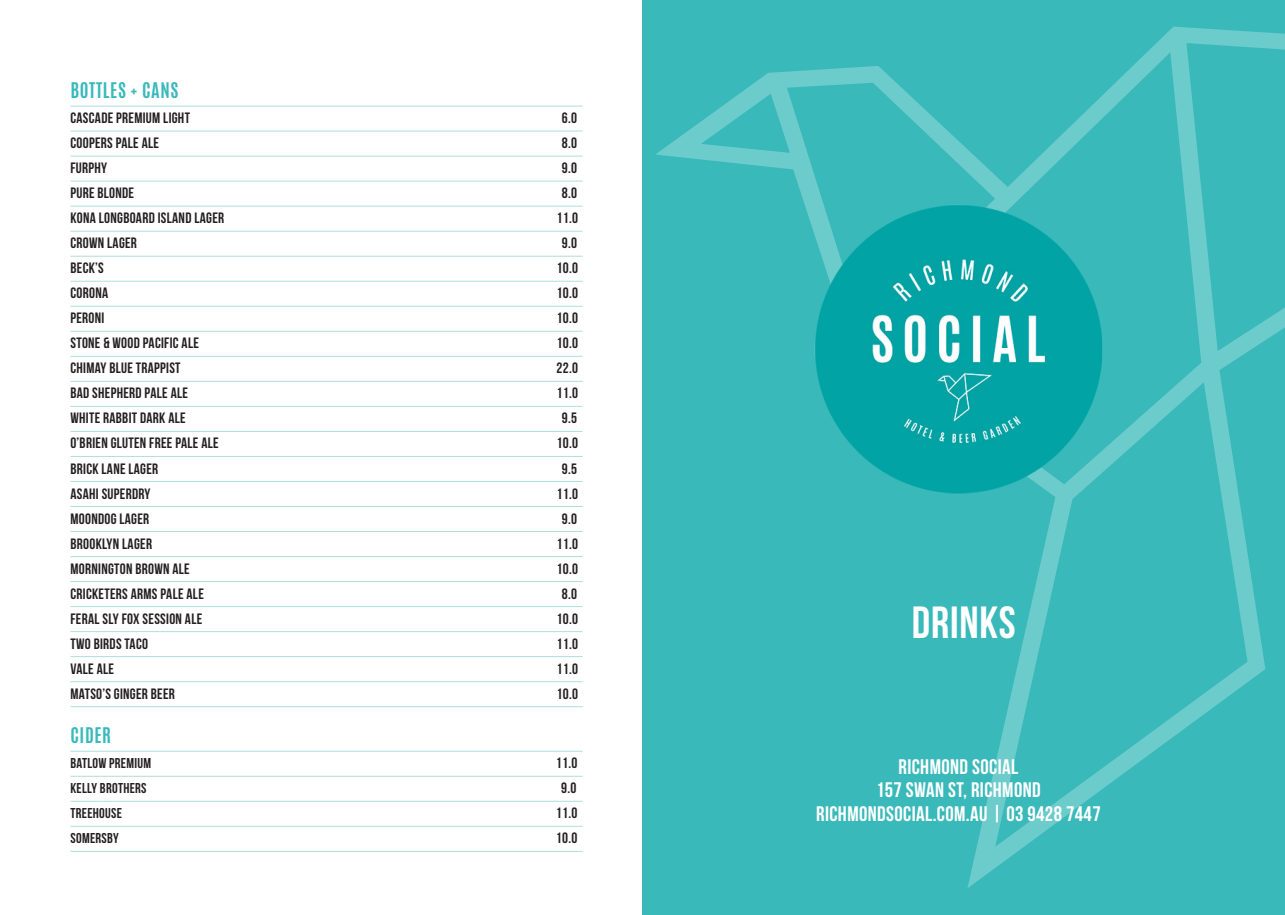
<style>
.page{position:relative;width:1285px;height:915px;background:#fff}
.page>*{position:absolute;margin:0;border:0;box-sizing:border-box;transform-origin:0 0}
.BEERS{font:45px "Bebas Neue";letter-spacing:.02em;color:#fff}
.BEERS-2{font:21px "Bebas Neue";letter-spacing:.02em;color:#fff}
.body{font:700 18px "Antonio";letter-spacing:.035em;color:#3ab9ba}
.body-2{font:15px "Bebas Neue";letter-spacing:.02em;color:#231f20}
.body-3{font:14.25px "Bebas Neue";letter-spacing:.02em;color:#231f20}
</style>
<div class="page">
<div style="left:642px;top:0;width:642px;height:914px;background:#3ab9ba"></div>
<svg style="left:655px;top:27px;width:629px;height:861px"></svg>
<img style="left:807px;top:196px;width:304px;height:304px">
<hr style="left:70px;top:106px;width:512px;height:1px;background:#afdddc">
<hr style="left:70px;top:131px;width:512px;height:1px;background:#afdddc">
<hr style="left:70px;top:156px;width:512px;height:1px;background:#afdddc">
<hr style="left:70px;top:181px;width:512px;height:1px;background:#afdddc">
<hr style="left:70px;top:206px;width:512px;height:1px;background:#afdddc">
<hr style="left:70px;top:231px;width:512px;height:1px;background:#afdddc">
<hr style="left:70px;top:256px;width:512px;height:1px;background:#afdddc">
<hr style="left:70px;top:281px;width:512px;height:1px;background:#afdddc">
<hr style="left:70px;top:306px;width:512px;height:1px;background:#afdddc">
<hr style="left:70px;top:331px;width:512px;height:1px;background:#afdddc">
<hr style="left:70px;top:356px;width:512px;height:1px;background:#afdddc">
<hr style="left:70px;top:381px;width:512px;height:1px;background:#afdddc">
<hr style="left:70px;top:406px;width:512px;height:1px;background:#afdddc">
<hr style="left:70px;top:431px;width:512px;height:1px;background:#afdddc">
<hr style="left:70px;top:456px;width:512px;height:1px;background:#afdddc">
<hr style="left:70px;top:481px;width:512px;height:1px;background:#afdddc">
<hr style="left:70px;top:506px;width:512px;height:1px;background:#afdddc">
<hr style="left:70px;top:531px;width:512px;height:1px;background:#afdddc">
<hr style="left:70px;top:556px;width:512px;height:1px;background:#afdddc">
<hr style="left:70px;top:581px;width:512px;height:1px;background:#afdddc">
<hr style="left:70px;top:606px;width:512px;height:1px;background:#afdddc">
<hr style="left:70px;top:631px;width:512px;height:1px;background:#afdddc">
<hr style="left:70px;top:656px;width:512px;height:1px;background:#afdddc">
<hr style="left:70px;top:681px;width:512px;height:1px;background:#afdddc">
<hr style="left:70px;top:706px;width:512px;height:1px;background:#afdddc">
<hr style="left:70px;top:750px;width:512px;height:1px;background:#afdddc">
<hr style="left:70px;top:775px;width:512px;height:1px;background:#afdddc">
<hr style="left:70px;top:800px;width:512px;height:1px;background:#afdddc">
<hr style="left:70px;top:825px;width:512px;height:1px;background:#afdddc">
<hr style="left:70px;top:850px;width:512px;height:1px;background:#afdddc">
<p class="body" style="left:70px;top:77px;width:109px">BOTTLES + CANS</p>
<p class="body-2" style="left:70px;top:110px;width:121px">CASCADE PREMIUM LIGHT</p>
<p class="body-2" style="left:562px;top:110px;width:17px">6.0</p>
<p class="body-2" style="left:70px;top:135px;width:90px">COOPERS PALE ALE</p>
<p class="body-2" style="left:562px;top:135px;width:17px">8.0</p>
<p class="body-2" style="left:70px;top:160px;width:38px">FURPHY</p>
<p class="body-2" style="left:562px;top:160px;width:17px">9.0</p>
<p class="body-2" style="left:70px;top:185px;width:65px">PURE BLONDE</p>
<p class="body-2" style="left:562px;top:185px;width:17px">8.0</p>
<p class="body-2" style="left:70px;top:210px;width:155px">KONA LONGBOARD ISLAND LAGER</p>
<p class="body-2" style="left:556px;top:210px;width:23px">11.0</p>
<p class="body-2" style="left:70px;top:235px;width:68px">CROWN LAGER</p>
<p class="body-2" style="left:562px;top:235px;width:17px">9.0</p>
<p class="body-2" style="left:70px;top:260px;width:35px">BECK’S</p>
<p class="body-2" style="left:556px;top:260px;width:23px">10.0</p>
<p class="body-2" style="left:70px;top:285px;width:39px">CORONA</p>
<p class="body-2" style="left:556px;top:285px;width:23px">10.0</p>
<p class="body-2" style="left:70px;top:310px;width:35px">PERONI</p>
<p class="body-2" style="left:556px;top:310px;width:23px">10.0</p>
<p class="body-2" style="left:70px;top:335px;width:130px">STONE &amp; WOOD PACIFIC ALE</p>
<p class="body-2" style="left:556px;top:335px;width:23px">10.0</p>
<p class="body-2" style="left:70px;top:360px;width:112px">CHIMAY BLUE TRAPPIST</p>
<p class="body-2" style="left:556px;top:360px;width:23px">22.0</p>
<p class="body-2" style="left:70px;top:385px;width:119px">BAD SHEPHERD PALE ALE</p>
<p class="body-2" style="left:556px;top:385px;width:23px">11.0</p>
<p class="body-2" style="left:70px;top:410px;width:117px">WHITE RABBIT DARK ALE</p>
<p class="body-2" style="left:562px;top:410px;width:17px">9.5</p>
<p class="body-2" style="left:70px;top:435px;width:150px">O’BRIEN GLUTEN FREE PALE ALE</p>
<p class="body-2" style="left:556px;top:435px;width:23px">10.0</p>
<p class="body-2" style="left:70px;top:460px;width:89px">BRICK LANE LAGER</p>
<p class="body-2" style="left:562px;top:460px;width:17px">9.5</p>
<p class="body-2" style="left:70px;top:485px;width:82px">ASAHI SUPERDRY</p>
<p class="body-2" style="left:556px;top:485px;width:23px">11.0</p>
<p class="body-2" style="left:70px;top:510px;width:80px">MOONDOG LAGER</p>
<p class="body-2" style="left:562px;top:510px;width:17px">9.0</p>
<p class="body-2" style="left:70px;top:535px;width:83px">BROOKLYN LAGER</p>
<p class="body-2" style="left:556px;top:535px;width:23px">11.0</p>
<p class="body-2" style="left:70px;top:560px;width:121px">MORNINGTON BROWN ALE</p>
<p class="body-2" style="left:556px;top:560px;width:23px">10.0</p>
<p class="body-2" style="left:70px;top:585px;width:135px">CRICKETERS ARMS PALE ALE</p>
<p class="body-2" style="left:562px;top:585px;width:17px">8.0</p>
<p class="body-2" style="left:70px;top:610px;width:133px">FERAL SLY FOX SESSION ALE</p>
<p class="body-2" style="left:556px;top:610px;width:23px">10.0</p>
<p class="body-2" style="left:70px;top:635px;width:79px">TWO BIRDS TACO</p>
<p class="body-2" style="left:556px;top:635px;width:23px">11.0</p>
<p class="body-2" style="left:70px;top:660px;width:45px">VALE ALE</p>
<p class="body-2" style="left:556px;top:660px;width:23px">11.0</p>
<p class="body-2" style="left:70px;top:685px;width:106px">MATSO’S GINGER BEER</p>
<p class="body-2" style="left:556px;top:685px;width:23px">10.0</p>
<p class="body" style="left:70px;top:721px;width:42px">CIDER</p>
<p class="body-3" style="left:70px;top:755px;width:82px">BATLOW PREMIUM</p>
<p class="body-2" style="left:556px;top:754px;width:23px">11.0</p>
<p class="body-3" style="left:70px;top:780px;width:78px">KELLY BROTHERS</p>
<p class="body-2" style="left:561px;top:779px;width:17px">9.0</p>
<p class="body-3" style="left:70px;top:805px;width:53px">TREEHOUSE</p>
<p class="body-2" style="left:556px;top:804px;width:23px">11.0</p>
<p class="body-3" style="left:70px;top:830px;width:50px">SOMERSBY</p>
<p class="body-2" style="left:556px;top:829px;width:23px">10.0</p>
<p class="BEERS" style="left:911px;top:597px;width:105px">DRINKS</p>
<p class="BEERS-2" style="left:898px;top:754px;width:121px">RICHMOND SOCIAL</p>
<p class="BEERS-2" style="left:875px;top:778px;width:166px">157 SWAN ST, RICHMOND</p>
<p class="BEERS-2" style="left:816px;top:802px;width:286px">RICHMONDSOCIAL.COM.AU | 03 9428 7447</p>
</div>
